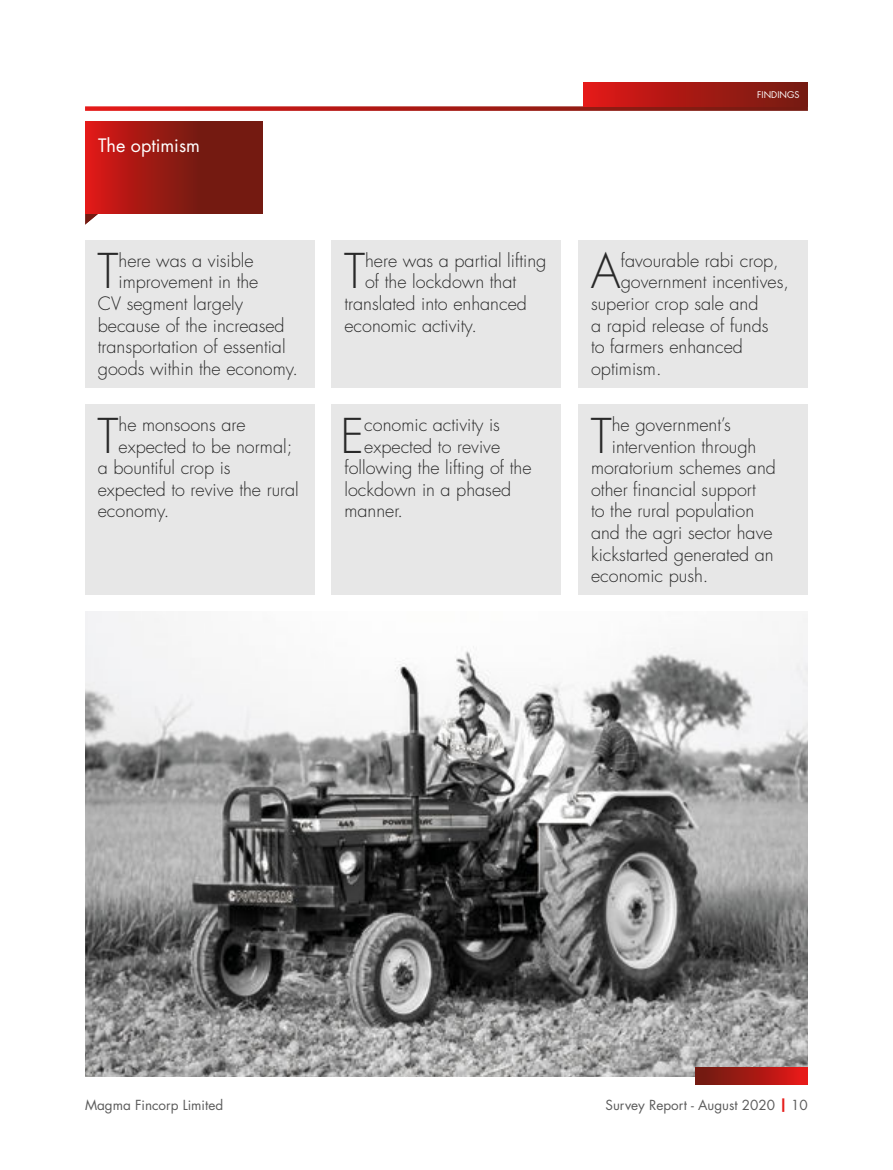
<style>
.page{position:relative;width:893px;height:1170px;background:#fff}
.page>*{position:absolute;margin:0;border:0;box-sizing:border-box;transform-origin:0 0}
.t1{font:300 46.65px "Futura Std";color:#292929}
.t2{font:300 18px "Futura Std";color:#292929}
.t3{font:18px "Futura Std";color:#fff}
.t4{font:13.5px "Futura Std";color:#5c5c5c}
.t5{font:9px "Futura Std";color:#fff}
.s1{font-weight:700;color:#e61b19}
</style>
<div class="page">
<svg style="left:85px;top:106px;width:723px;height:5px;background:#b02a25"></svg>
<div style="left:584px;top:83px;width:224px;height:23px;background:linear-gradient(to right,#e01817,#711b11)"></div>
<svg style="left:85px;top:213px;width:14px;height:12px"></svg>
<svg style="left:85px;top:122px;width:178px;height:91px;background:#961912"></svg>
<div style="left:85px;top:240px;width:230px;height:147px;background:#e7e7e7"></div>
<div style="left:85px;top:404px;width:230px;height:191px;background:#e7e7e7"></div>
<div style="left:332px;top:240px;width:229px;height:147px;background:#e7e7e7"></div>
<div style="left:332px;top:404px;width:229px;height:191px;background:#e7e7e7"></div>
<div style="left:578px;top:240px;width:230px;height:147px;background:#e7e7e7"></div>
<div style="left:578px;top:404px;width:230px;height:191px;background:#e7e7e7"></div>
<img style="left:85px;top:612px;width:723px;height:464px">
<div style="left:696px;top:1067px;width:112px;height:17px;background:linear-gradient(to right,#691b10,#e81818)"></div>
<p class="t3" style="left:98px;top:137px;width:103px">The optimism</p>
<h1 class="t1" style="left:98px;top:249px;width:22px">T</h1>
<p class="t2" style="left:119px;top:251px;width:137px">here was a visible</p>
<p class="t2" style="left:119px;top:273px;width:141px">improvement in the</p>
<p class="t2" style="left:98px;top:295px;width:147px">CV segment largely</p>
<p class="t2" style="left:98px;top:316px;width:188px">because of the increased</p>
<p class="t2" style="left:98px;top:338px;width:189px">transportation of essential</p>
<p class="t2" style="left:98px;top:359px;width:202px">goods within the economy.</p>
<h1 class="t1" style="left:98px;top:413px;width:22px">T</h1>
<p class="t2" style="left:119px;top:416px;width:129px">he monsoons are</p>
<p class="t2" style="left:119px;top:437px;width:175px">expected to be normal;</p>
<p class="t2" style="left:98px;top:459px;width:134px">a bountiful crop is</p>
<p class="t2" style="left:98px;top:480px;width:203px">expected to revive the rural</p>
<p class="t2" style="left:98px;top:502px;width:73px">economy.</p>
<p class="t5" style="left:757px;top:90px;width:44px">FINDINGS</p>
<h1 class="t1" style="left:344px;top:249px;width:22px">T</h1>
<p class="t2" style="left:365px;top:251px;width:183px">here was a partial lifting</p>
<p class="t2" style="left:365px;top:273px;width:153px">of the lockdown that</p>
<p class="t2" style="left:344px;top:295px;width:184px">translated into enhanced</p>
<p class="t2" style="left:344px;top:316px;width:134px">economic activity.</p>
<h1 class="t1" style="left:341px;top:413px;width:25px">E</h1>
<p class="t2" style="left:364px;top:416px;width:137px">conomic activity is</p>
<p class="t2" style="left:364px;top:437px;width:137px">expected to revive</p>
<p class="t2" style="left:344px;top:459px;width:189px">following the lifting of the</p>
<p class="t2" style="left:344px;top:480px;width:168px">lockdown in a phased</p>
<p class="t2" style="left:344px;top:502px;width:60px">manner.</p>
<h1 class="t1" style="left:591px;top:249px;width:31px">A</h1>
<p class="t2" style="left:621px;top:251px;width:160px">favourable rabi crop,</p>
<p class="t2" style="left:621px;top:273px;width:170px">government incentives,</p>
<p class="t2" style="left:591px;top:295px;width:169px">superior crop sale and</p>
<p class="t2" style="left:591px;top:316px;width:179px">a rapid release of funds</p>
<p class="t2" style="left:591px;top:338px;width:153px">to farmers enhanced</p>
<p class="t2" style="left:591px;top:359px;width:72px">optimism.</p>
<h1 class="t1" style="left:591px;top:413px;width:22px">T</h1>
<p class="t2" style="left:612px;top:416px;width:120px">he government’s</p>
<p class="t2" style="left:612px;top:437px;width:146px">intervention through</p>
<p class="t2" style="left:591px;top:459px;width:186px">moratorium schemes and</p>
<p class="t2" style="left:591px;top:480px;width:166px">other financial support</p>
<p class="t2" style="left:591px;top:502px;width:165px">to the rural population</p>
<p class="t2" style="left:591px;top:524px;width:183px">and the agri sector have</p>
<p class="t2" style="left:591px;top:545px;width:184px">kickstarted generated an</p>
<p class="t2" style="left:591px;top:567px;width:119px">economic push.</p>
<p class="t4" style="left:85px;top:1099px;width:140px">Magma Fincorp Limited</p>
<p class="t4" style="left:605px;top:1098px;width:204px">Survey Report - August 2020 <span class="s1">|</span> 10</p>
</div>
